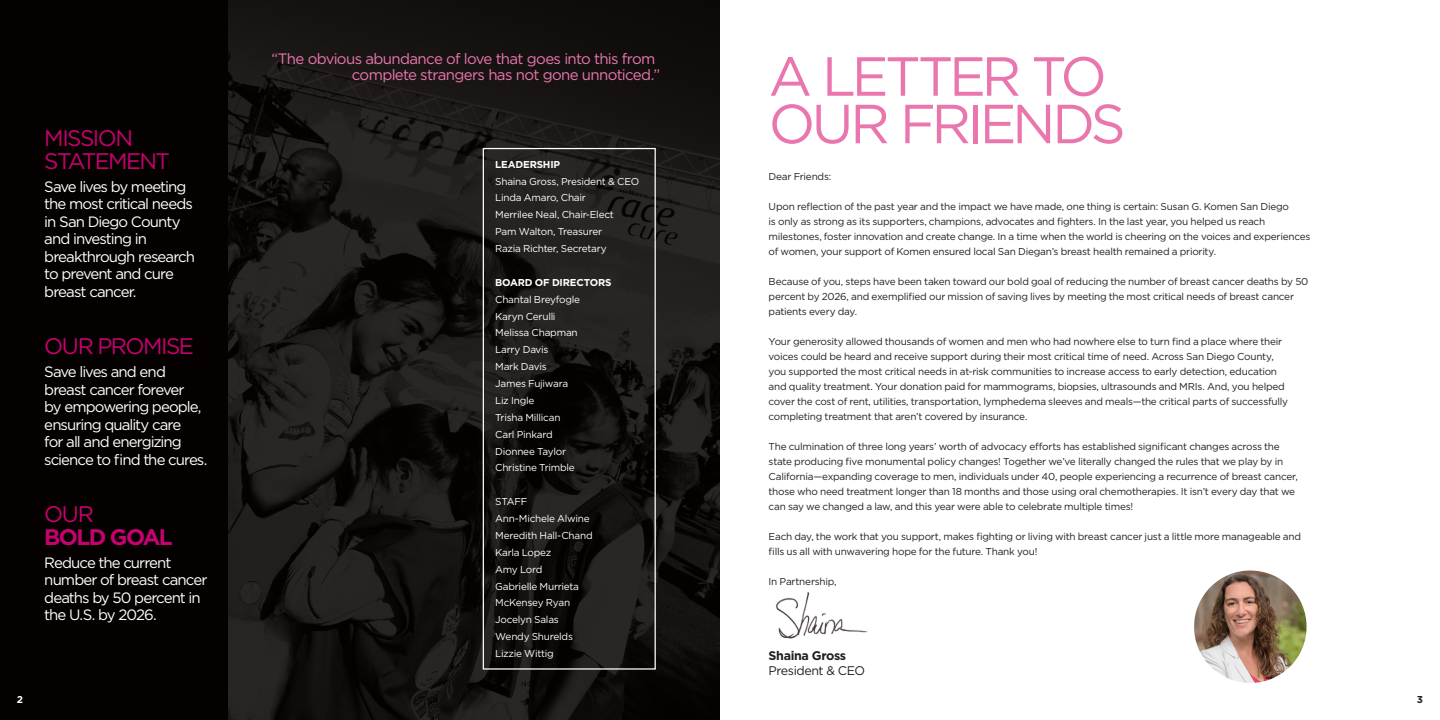
<style>
.page{position:relative;width:1440px;height:720px;background:#fff}
.page>*{position:absolute;margin:0;border:0;box-sizing:border-box;transform-origin:0 0}
.Body{font:55px "Gotham";letter-spacing:-.075em;color:#ea76ae}
.Body-2{font:22.5px/22.5px "Gotham";letter-spacing:-.07em;color:#c60170}
.Body-3{font:700 22.5px/22.5px "Gotham";letter-spacing:-.07em;color:#c60170}
.Body-4{font:15px/17.5px "Gotham";letter-spacing:-.065em;color:#fff}
.Body-5{font:15px/16.2px "Gotham";letter-spacing:-.045em;color:#ea76ae}
.Body-6{font:12.5px "Gotham";letter-spacing:-.035em;color:#231f20}
.Body-7{font:700 12.5px "Gotham";letter-spacing:-.03em;color:#231f20}
.Body-8{font:10px/15px "Gotham";letter-spacing:-.025em;color:#231f20}
.Body-9{font:10px "Gotham";letter-spacing:-.025em;color:#fff}
.Body-10{font:700 10px "Gotham";letter-spacing:-.015em;color:#fff}
.t1{font:700 10px "Gotham";color:#231f20}
.s1{font-weight:400}
</style>
<div class="page">
<img style="left:776px;top:592px;width:92px;height:47px">
<div style="left:0;top:0;width:720px;height:720px;background:#060101"></div>
<img style="left:229px;top:0;width:491px;height:720px">
<img style="left:1194px;top:570px;width:113px;height:113px;border-radius:56px">
<div style="left:483px;top:148px;width:173px;height:522px;border:1px solid #fff"></div>
<p class="Body-2" style="left:44px;top:127px;width:127px">MISSION<br>STATEMENT</p>
<p class="Body-4" style="left:44px;top:178px;width:152px">Save lives by meeting the most critical needs in San Diego County and investing in breakthrough research to prevent and cure breast cancer.</p>
<p class="Body-2" style="left:44px;top:335px;width:151px">OUR PROMISE</p>
<p class="Body-4" style="left:44px;top:363px;width:165px">Save lives and end breast cancer forever<br>by empowering people, ensuring quality care<br>for all and energizing science to find the cures.</p>
<p class="Body-3" style="left:44px;top:502px;width:130px"><span class="s1">OUR<br></span>BOLD GOAL</p>
<p class="Body-4" style="left:44px;top:554px;width:165px">Reduce the current number of breast cancer deaths by 50 percent in the U.S. by 2026.</p>
<p class="Body-10" style="left:17px;top:694px;width:8px">2</p>
<p class="Body-5" style="left:352px;top:50px;width:310px;text-indent:-80px">“The obvious abundance of love that goes into this from complete strangers has not gone unnoticed.”</p>
<p class="Body-10" style="left:495px;top:158px;width:67px">LEADERSHIP</p>
<p class="Body-9" style="left:495px;top:176px;width:146px">Shaina Gross, President &amp; CEO</p>
<p class="Body-9" style="left:495px;top:192px;width:92px">Linda Amaro, Chair</p>
<p class="Body-9" style="left:495px;top:209px;width:120px">Merrilee Neal, Chair-Elect</p>
<p class="Body-9" style="left:495px;top:226px;width:109px">Pam Walton, Treasurer</p>
<p class="Body-9" style="left:495px;top:243px;width:113px">Razia Richter, Secretary</p>
<p class="Body-10" style="left:495px;top:277px;width:118px">BOARD OF DIRECTORS</p>
<p class="Body-9" style="left:495px;top:294px;width:87px">Chantal Breyfogle</p>
<p class="Body-9" style="left:495px;top:311px;width:62px">Karyn Cerulli</p>
<p class="Body-9" style="left:495px;top:327px;width:84px">Melissa Chapman</p>
<p class="Body-9" style="left:495px;top:344px;width:55px">Larry Davis</p>
<p class="Body-9" style="left:495px;top:361px;width:53px">Mark Davis</p>
<p class="Body-9" style="left:495px;top:378px;width:75px">James Fujiwara</p>
<p class="Body-9" style="left:495px;top:395px;width:41px">Liz Ingle</p>
<p class="Body-9" style="left:495px;top:412px;width:67px">Trisha Millican</p>
<p class="Body-9" style="left:495px;top:429px;width:59px">Carl Pinkard</p>
<p class="Body-9" style="left:495px;top:446px;width:72px">Dionnee Taylor</p>
<p class="Body-9" style="left:495px;top:462px;width:81px">Christine Trimble</p>
<p class="Body-9" style="left:495px;top:496px;width:34px">STAFF</p>
<p class="Body-9" style="left:495px;top:513px;width:96px">Ann-Michele Alwine</p>
<p class="Body-9" style="left:495px;top:530px;width:99px">Meredith Hall-Chand</p>
<p class="Body-9" style="left:495px;top:547px;width:58px">Karla Lopez</p>
<p class="Body-9" style="left:495px;top:564px;width:49px">Amy Lord</p>
<p class="Body-9" style="left:495px;top:581px;width:85px">Gabrielle Murrieta</p>
<p class="Body-9" style="left:495px;top:597px;width:77px">McKensey Ryan</p>
<p class="Body-9" style="left:495px;top:614px;width:65px">Jocelyn Salas</p>
<p class="Body-9" style="left:495px;top:631px;width:79px">Wendy Shurelds</p>
<p class="Body-9" style="left:495px;top:648px;width:60px">Lizzie Wittig</p>
<p class="Body" style="left:769px;top:46px;width:340px">A LETTER TO</p>
<p class="Body" style="left:769px;top:93px;width:359px">OUR FRIENDS</p>
<p class="Body-8" style="left:769px;top:169px;width:64px">Dear Friends:</p>
<p class="Body-8" style="left:769px;top:199px;width:543px">Upon reflection of the past year and the impact we have made, one thing is certain: Susan G. Komen San Diego<br>is only as strong as its supporters, champions, advocates and fighters. In the last year, you helped us reach milestones, foster innovation and create change. In a time when the world is cheering on the voices and experiences of women, your support of Komen ensured local San Diegan’s breast health remained a priority.</p>
<p class="Body-8" style="left:769px;top:274px;width:541px">Because of you, steps have been taken toward our bold goal of reducing the number of breast cancer deaths by 50 percent by 2026, and exemplified our mission of saving lives by meeting the most critical needs of breast cancer patients every day.</p>
<p class="Body-8" style="left:769px;top:334px;width:521px">Your generosity allowed thousands of women and men who had nowhere else to turn find a place where their voices could be heard and receive support during their most critical time of need. Across San Diego County, you supported the most critical needs in at-risk communities to increase access to early detection, education and quality treatment. Your donation paid for mammograms, biopsies, ultrasounds and MRIs. And, you helped cover the cost of rent, utilities, transportation, lymphedema sleeves and meals—the critical parts of successfully completing treatment that aren’t covered by insurance.</p>
<p class="Body-8" style="left:769px;top:439px;width:531px">The culmination of three long years’ worth of advocacy efforts has established significant changes across the state producing five monumental policy changes! Together we’ve literally changed the rules that we play by in California—expanding coverage to men, individuals under 40, people experiencing a recurrence of breast cancer, those who need treatment longer than 18 months and those using oral chemotherapies. It isn’t every day that we can say we changed a law, and this year were able to celebrate multiple times!</p>
<p class="Body-8" style="left:769px;top:529px;width:534px">Each day, the work that you support, makes fighting or living with breast cancer just a little more manageable and fills us all with unwavering hope for the future. Thank you!</p>
<p class="Body-8" style="left:769px;top:574px;width:69px">In Partnership,</p>
<p class="Body-7" style="left:769px;top:648px;width:79px">Shaina Gross</p>
<p class="Body-6" style="left:769px;top:664px;width:98px">President &amp; CEO</p>
<p class="t1" style="left:1417px;top:694px;width:8px">3</p>
</div>
